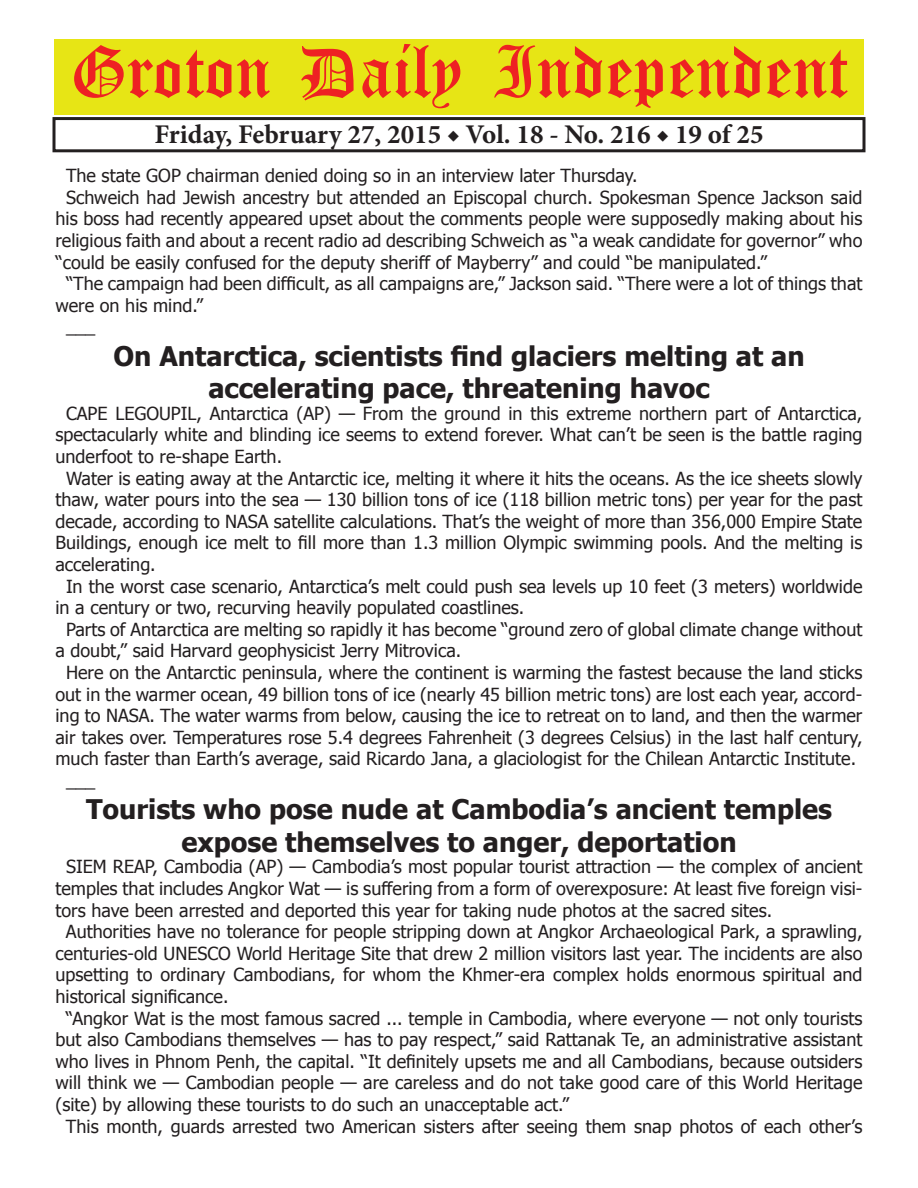
<style>
.page{position:relative;width:918px;height:1188px;background:#fff}
.page>*{position:absolute;margin:0;border:0;box-sizing:border-box;transform-origin:0 0}
.t1{font:54px "Old English Five";color:#ee2123}
.t2{font:700 27px/32.4px "Tahoma";color:#231f20;text-align:center}
.t3{font:700 27px "Minion Pro";color:#231f20}
.t4{font:18px "Tahoma";color:#231f20}
</style>
<div class="page">
<div style="left:52px;top:117px;width:814px;height:35px;border:3px solid #231f20"></div>
<div style="left:54px;top:40px;width:810px;height:75px;background:#e7e515"></div>
<h1 class="t1" style="left:70px;top:47px;width:779px">Groton Daily Independent</h1>
<h2 class="t3" style="left:154px;top:116px;width:611px">Friday, February 27, 2015 ◆ Vol. 18 - No. 216 ◆ 19 of 25</h2>
<p class="t4" style="left:66px;top:164px;width:573px">The state GOP chairman denied doing so in an interview later Thursday.</p>
<p class="t4" style="left:66px;top:185px;width:798px">Schweich had Jewish ancestry but attended an Episcopal church. Spokesman Spence Jackson said</p>
<p class="t4" style="left:56px;top:207px;width:808px">his boss had recently appeared upset about the comments people were supposedly making about his</p>
<p class="t4" style="left:56px;top:228px;width:808px">religious faith and about a recent radio ad describing Schweich as “a weak candidate for governor” who</p>
<p class="t4" style="left:56px;top:250px;width:713px">“could be easily confused for the deputy sheriff of Mayberry” and could “be manipulated.”</p>
<p class="t4" style="left:66px;top:272px;width:798px">“The campaign had been difficult, as all campaigns are,” Jackson said. “There were a lot of things that</p>
<p class="t4" style="left:56px;top:293px;width:149px">were on his mind.”</p>
<p class="t4" style="left:66px;top:315px;width:31px">___</p>
<h2 class="t2" style="left:113px;top:338px;width:693px">On Antarctica, scientists find glaciers melting at an accelerating pace, threatening havoc</h2>
<p class="t4" style="left:66px;top:401px;width:798px">CAPE LEGOUPIL, Antarctica (AP) — From the ground in this extreme northern part of Antarctica,</p>
<p class="t4" style="left:56px;top:423px;width:808px">spectacularly white and blinding ice seems to extend forever. What can’t be seen is the battle raging</p>
<p class="t4" style="left:56px;top:444px;width:228px">underfoot to re-shape Earth.</p>
<p class="t4" style="left:66px;top:466px;width:798px">Water is eating away at the Antarctic ice, melting it where it hits the oceans. As the ice sheets slowly</p>
<p class="t4" style="left:56px;top:488px;width:808px">thaw, water pours into the sea — 130 billion tons of ice (118 billion metric tons) per year for the past</p>
<p class="t4" style="left:56px;top:509px;width:808px">decade, according to NASA satellite calculations. That’s the weight of more than 356,000 Empire State</p>
<p class="t4" style="left:56px;top:531px;width:808px">Buildings, enough ice melt to fill more than 1.3 million Olympic swimming pools. And the melting is</p>
<p class="t4" style="left:56px;top:552px;width:102px">accelerating.</p>
<p class="t4" style="left:66px;top:574px;width:798px">In the worst case scenario, Antarctica’s melt could push sea levels up 10 feet (3 meters) worldwide</p>
<p class="t4" style="left:56px;top:596px;width:470px">in a century or two, recurving heavily populated coastlines.</p>
<p class="t4" style="left:66px;top:617px;width:798px">Parts of Antarctica are melting so rapidly it has become “ground zero of global climate change without</p>
<p class="t4" style="left:56px;top:639px;width:407px">a doubt,” said Harvard geophysicist Jerry Mitrovica.</p>
<p class="t4" style="left:66px;top:660px;width:798px">Here on the Antarctic peninsula, where the continent is warming the fastest because the land sticks</p>
<p class="t4" style="left:56px;top:682px;width:808px">out in the warmer ocean, 49 billion tons of ice (nearly 45 billion metric tons) are lost each year, accord-</p>
<p class="t4" style="left:56px;top:704px;width:808px">ing to NASA. The water warms from below, causing the ice to retreat on to land, and then the warmer</p>
<p class="t4" style="left:56px;top:725px;width:808px">air takes over. Temperatures rose 5.4 degrees Fahrenheit (3 degrees Celsius) in the last half century,</p>
<p class="t4" style="left:56px;top:747px;width:802px">much faster than Earth’s average, said Ricardo Jana, a glaciologist for the Chilean Antarctic Institute.</p>
<p class="t4" style="left:66px;top:768px;width:31px">___</p>
<h2 class="t2" style="left:86px;top:792px;width:748px">Tourists who pose nude at Cambodia’s ancient temples expose themselves to anger, deportation</h2>
<p class="t4" style="left:66px;top:855px;width:798px">SIEM REAP, Cambodia (AP) — Cambodia’s most popular tourist attraction — the complex of ancient</p>
<p class="t4" style="left:56px;top:876px;width:808px">temples that includes Angkor Wat — is suffering from a form of overexposure: At least five foreign visi-</p>
<p class="t4" style="left:56px;top:898px;width:718px">tors have been arrested and deported this year for taking nude photos at the sacred sites.</p>
<p class="t4" style="left:66px;top:920px;width:798px">Authorities have no tolerance for people stripping down at Angkor Archaeological Park, a sprawling,</p>
<p class="t4" style="left:56px;top:941px;width:808px">centuries-old UNESCO World Heritage Site that drew 2 million visitors last year. The incidents are also</p>
<p class="t4" style="left:56px;top:963px;width:808px">upsetting to ordinary Cambodians, for whom the Khmer-era complex holds enormous spiritual and</p>
<p class="t4" style="left:56px;top:984px;width:174px">historical significance.</p>
<p class="t4" style="left:66px;top:1006px;width:798px">“Angkor Wat is the most famous sacred ... temple in Cambodia, where everyone — not only tourists</p>
<p class="t4" style="left:56px;top:1028px;width:808px">but also Cambodians themselves — has to pay respect,” said Rattanak Te, an administrative assistant</p>
<p class="t4" style="left:56px;top:1049px;width:808px">who lives in Phnom Penh, the capital. “It definitely upsets me and all Cambodians, because outsiders</p>
<p class="t4" style="left:56px;top:1071px;width:808px">will think we — Cambodian people — are careless and do not take good care of this World Heritage</p>
<p class="t4" style="left:56px;top:1092px;width:515px">(site) by allowing these tourists to do such an unacceptable act.”</p>
<p class="t4" style="left:66px;top:1114px;width:798px">This month, guards arrested two American sisters after seeing them snap photos of each other’s</p>
</div>
